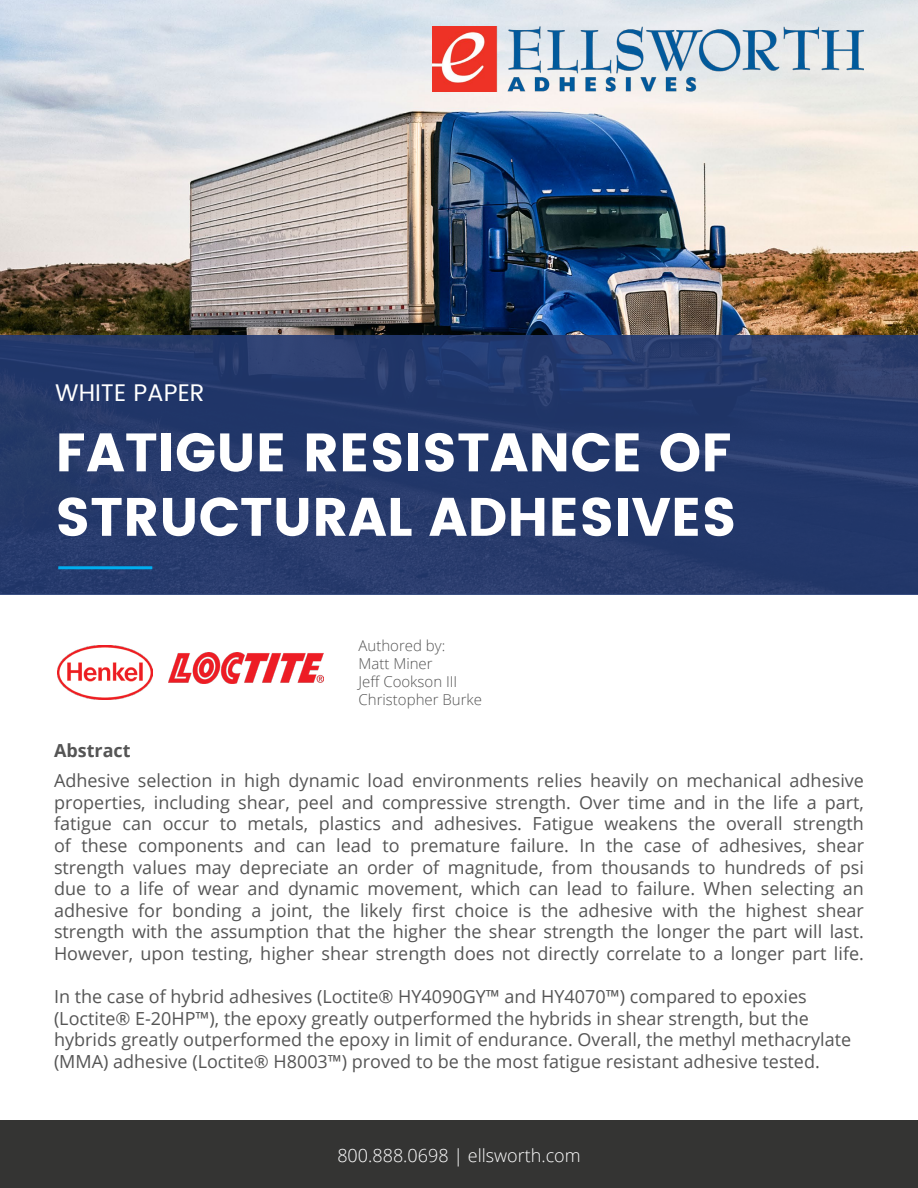
<style>
.page{position:relative;width:918px;height:1188px;background:#fff}
.page>*{position:absolute;margin:0;border:0;box-sizing:border-box;transform-origin:0 0}
.t1{font:700 54px/64.5px "Poppins";color:#fff}
.t2{font:24px "Poppins";color:#fff}
.t3{font:18px/21.6px "Open Sans";color:#555;text-align:justify}
.t4{font:300 18px "Open Sans";color:#fff}
.t5{font:700 18px "Open Sans";color:#555}
.t6{font:300 15px/18px "Open Sans";color:#555}
</style>
<div class="page">
<img style="left:0;top:0;width:918px;height:336px">
<div style="left:0;top:1120px;width:918px;height:68px;background:#343433"></div>
<svg style="left:0;top:336px;width:918px;height:259px;background:#25396b"></svg>
<hr style="left:58px;top:566px;width:94px;height:3px;background:#00aeef">
<img style="left:432px;top:27px;width:432px;height:65px">
<img style="left:57px;top:645px;width:96px;height:54px">
<img style="left:169px;top:653px;width:155px;height:30px">
<h2 class="t2" style="left:55px;top:376px;width:151px">WHITE PAPER</h2>
<h1 class="t1" style="left:55px;top:420px;width:683px">FATIGUE RESISTANCE OF<br>STRUCTURAL ADHESIVES</h1>
<p class="t6" style="left:359px;top:636px;width:125px">Authored by:<br>Matt Miner<br>Jeff Cookson III<br>Christopher Burke</p>
<p class="t5" style="left:54px;top:737px;width:78px">Abstract</p>
<p class="t3" style="left:54px;top:769px;width:812px">Adhesive selection in high dynamic load environments relies heavily on mechanical adhesive properties, including shear, peel and compressive strength. Over time and in the life a part, fatigue can occur to metals, plastics and adhesives. Fatigue weakens the overall strength of these components and can lead to premature failure. In the case of adhesives, shear strength values may depreciate an order of magnitude, from thousands to hundreds of psi due to a life of wear and dynamic movement, which can lead to failure. When selecting an adhesive for bonding a joint, the likely first choice is the adhesive with the highest shear strength with the assumption that the higher the shear strength the longer the part will last.<br>However, upon testing, higher shear strength does not directly correlate to a longer part life.</p>
<p class="t3" style="left:54px;top:985px;width:799px;text-align:left">In the case of hybrid adhesives (Loctite® HY4090GY™ and HY4070™) compared to epoxies (Loctite® E-20HP™), the epoxy greatly outperformed the hybrids in shear strength, but the hybrids greatly outperformed the epoxy in limit of endurance. Overall, the methyl methacrylate (MMA) adhesive (Loctite® H8003™) proved to be the most fatigue resistant adhesive tested.</p>
<p class="t4" style="left:337px;top:1143px;width:245px">800.888.0698 | ellsworth.com</p>
</div>
